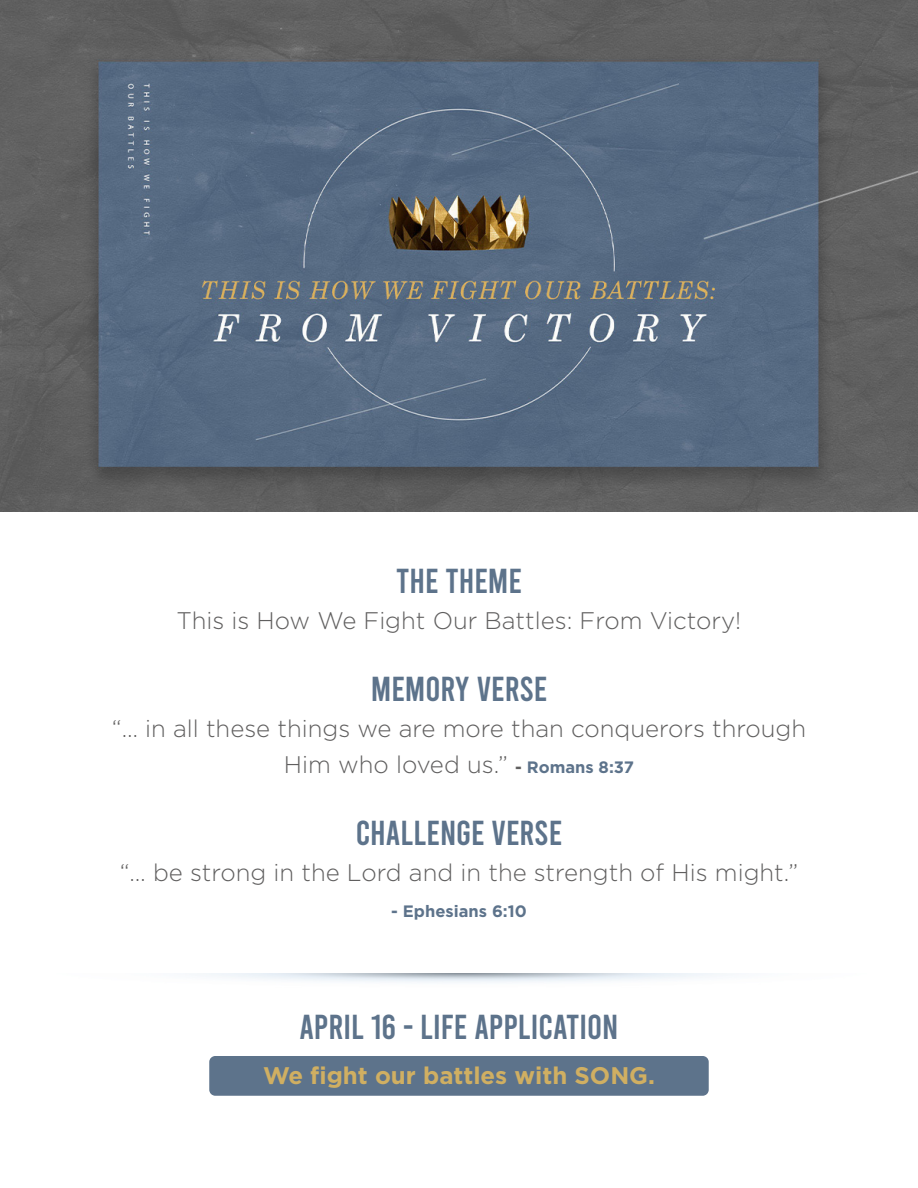
<style>
.page{position:relative;width:918px;height:1188px;background:#fff}
.page>*{position:absolute;margin:0;border:0;box-sizing:border-box;transform-origin:0 0}
.t1{font:34.5px "Bebas";color:#5d738b}
.t2{font:300 24px/36px "Gotham";color:#605f5f;text-align:center}
.t3{font:700 24px "Gotham";color:#d0af62}
.t4{font:700 16.5px "Gotham";color:#5d738b}
.s1{font-weight:700;font-size:16.5px}
.s2{font-weight:700;font-size:16.5px;color:#5d738b}
</style>
<div class="page">
<div style="left:209px;top:1056px;width:500px;height:40px;background:#5d738b;border-radius:6px"></div>
<img style="left:0;top:0;width:918px;height:512px">
<p class="t1" style="left:396px;top:563px;width:127px">THE THEME</p>
<p class="t2" style="left:177px;top:602px;width:566px">This is How We Fight Our Battles: From Victory!</p>
<p class="t1" style="left:371px;top:671px;width:178px">MEMORY VERSE</p>
<p class="t2" style="left:112px;top:710px;width:696px">“… in all these things we are more than conquerors through<br>Him who loved us.” <span class="s1">-</span> <span class="s2">Romans 8:37</span></p>
<p class="t1" style="left:356px;top:815px;width:208px">CHALLENGE VERSE</p>
<p class="t2" style="left:120px;top:854px;width:680px">“… be strong in the Lord and in the strength of His might.”</p>
<p class="t4" style="left:391px;top:901px;width:137px">- Ephesians 6:10</p>
<p class="t1" style="left:299px;top:1010px;width:321px">APRIL 16 - LIFE APPLICATION</p>
<p class="t3" style="left:263px;top:1062px;width:393px">We fight our battles with SONG.</p>
</div>
